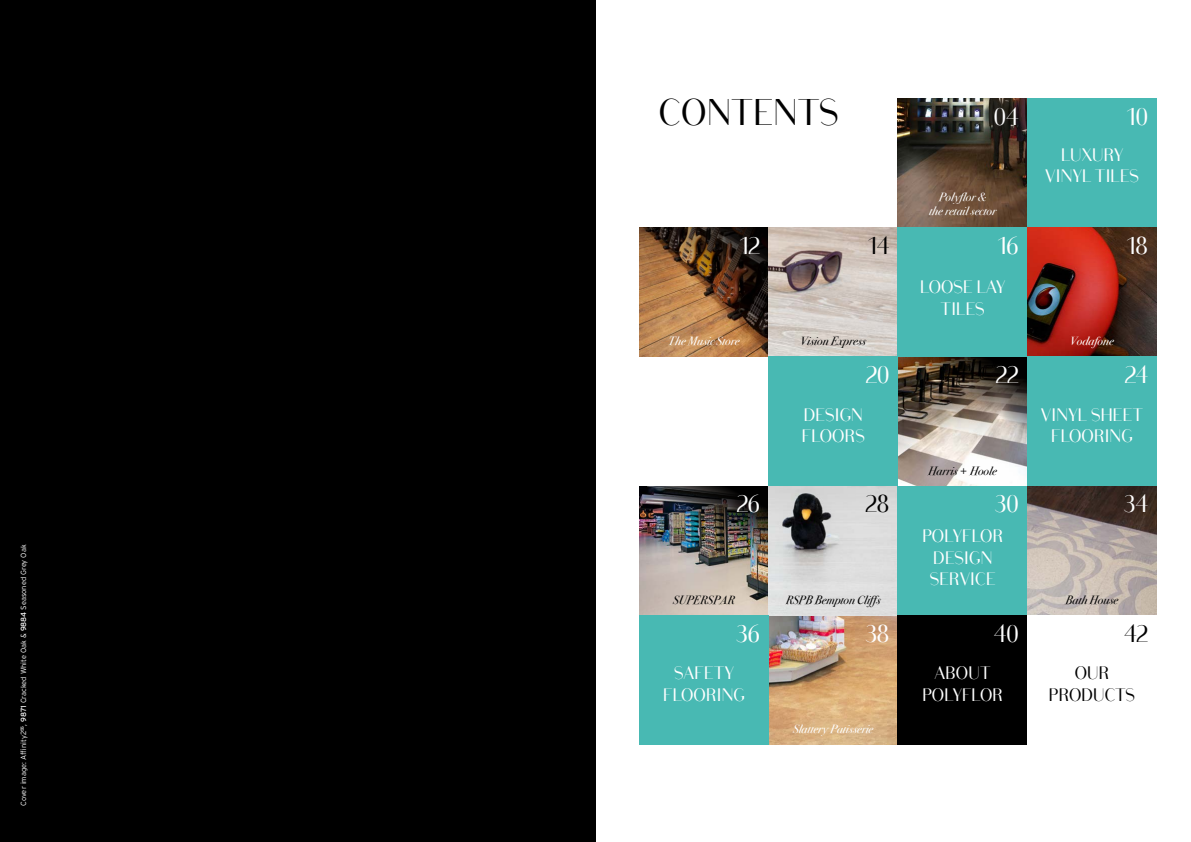
<style>
.page{position:relative;width:1191px;height:842px;background:#fff}
.page>*{position:absolute;margin:0;border:0;box-sizing:border-box;transform-origin:0 0}
.t1{font:37px "Bodoni Sans";color:#000}
.t2{font:24.3px "Bodoni Sans";color:#fff}
.t3{font:24.3px "Bodoni Sans";color:#000}
.t4{font:18px/21.6px "Bodoni Sans";color:#fff;text-align:center}
.t5{font:18px/21.6px "Bodoni Sans";color:#000;text-align:center}
.t6{font:italic 12px/14.4px "Bodoni Svty Two ITCTT";color:#fff;text-align:center}
.t7{font:italic 12px "Bodoni Svty Two ITCTT";color:#000}
.t8{font:300 7.5px "Interstate";color:#fff}
.s1{font-weight:400}
.s2{font-family:"Bodoni Sans";font-style:normal}
</style>
<div class="page">
<img style="left:897px;top:98px;width:130px;height:129px">
<img style="left:639px;top:486px;width:129px;height:129px">
<svg style="left:897px;top:357px;width:130px;height:129px;background:#8d857d"></svg>
<svg style="left:639px;top:227px;width:129px;height:130px;background:#7c5634"></svg>
<div style="left:0;top:0;width:595px;height:842px;background:#000"></div>
<div style="left:1027px;top:98px;width:129px;height:129px;background:#48b9b3"></div>
<img style="left:1027px;top:227px;width:129px;height:130px">
<img style="left:1027px;top:486px;width:129px;height:129px">
<svg style="left:768px;top:227px;width:129px;height:130px;background:#c5bcb5"></svg>
<div style="left:897px;top:227px;width:130px;height:130px;background:#48b9b3"></div>
<img style="left:768px;top:615px;width:129px;height:129px">
<svg style="left:768px;top:486px;width:129px;height:129px;background:#c6c6c6"></svg>
<div style="left:768px;top:357px;width:129px;height:129px;background:#48b9b3"></div>
<div style="left:1027px;top:357px;width:129px;height:129px;background:#48b9b3"></div>
<div style="left:897px;top:486px;width:130px;height:129px;background:#48b9b3"></div>
<div style="left:897px;top:615px;width:130px;height:129px;background:#000"></div>
<div style="left:639px;top:615px;width:129px;height:129px;background:#48b9b3"></div>
<p class="t8" style="left:19px;top:806px;width:263px;rotate:-90deg">Cover image: Affinity2<sup>55</sup>, <span class="s1">9871</span> Cracked White Oak &amp; <span class="s1">9884</span> Seasoned Grey Oak</p>
<h1 class="t1" style="left:658px;top:91px;width:182px">CONTENTS</h1>
<h2 class="t2" style="left:994px;top:102px;width:26px">04</h2>
<h2 class="t2" style="left:1126px;top:102px;width:23px">10</h2>
<p class="t6" style="left:929px;top:189px;width:69px">Polyflor &amp;<br>the retail sector</p>
<p class="t4" style="left:1045px;top:144px;width:95px">LUXURY<br>VINYL TILES</p>
<h2 class="t3" style="left:868px;top:232px;width:23px">14</h2>
<h2 class="t2" style="left:997px;top:231px;width:22px">16</h2>
<h2 class="t2" style="left:740px;top:232px;width:22px">12</h2>
<h2 class="t2" style="left:1126px;top:231px;width:23px">18</h2>
<p class="t6" style="left:668px;top:333px;width:73px">The Music Store</p>
<h2 class="t2" style="left:736px;top:490px;width:25px">26</h2>
<p class="t4" style="left:920px;top:277px;width:86px">LOOSE LAY<br>TILES</p>
<p class="t7" style="left:800px;top:331px;width:67px">Vision Express</p>
<p class="t6" style="left:1070px;top:333px;width:45px">Vodafone</p>
<h2 class="t2" style="left:865px;top:361px;width:25px">20</h2>
<h2 class="t2" style="left:996px;top:361px;width:24px">22</h2>
<h2 class="t2" style="left:1125px;top:361px;width:24px">24</h2>
<p class="t4" style="left:801px;top:404px;width:65px;text-align:left">DESIGN<br>FLOORS</p>
<p class="t4" style="left:1040px;top:404px;width:104px">VINYL SHEET<br>FLOORING</p>
<h2 class="t3" style="left:865px;top:490px;width:25px">28</h2>
<p class="t7" style="left:928px;top:460px;width:70px">Harris <span class="s2">+</span> Hoole</p>
<h2 class="t2" style="left:994px;top:490px;width:25px">30</h2>
<h2 class="t2" style="left:1124px;top:490px;width:25px">34</h2>
<p class="t4" style="left:922px;top:526px;width:82px">POLYFLOR<br>DESIGN<br>SERVICE</p>
<p class="t7" style="left:673px;top:589px;width:63px">SUPERSPAR</p>
<p class="t7" style="left:785px;top:589px;width:96px">RSPB Bempton Cliffs</p>
<p class="t7" style="left:1065px;top:589px;width:54px">Bath House</p>
<h2 class="t2" style="left:736px;top:619px;width:25px">36</h2>
<h2 class="t2" style="left:865px;top:619px;width:25px">38</h2>
<h2 class="t2" style="left:994px;top:619px;width:26px">40</h2>
<h2 class="t3" style="left:1124px;top:619px;width:25px">42</h2>
<p class="t4" style="left:663px;top:663px;width:83px">SAFETY<br>FLOORING</p>
<p class="t4" style="left:922px;top:663px;width:82px">ABOUT<br>POLYFLOR</p>
<p class="t5" style="left:1048px;top:663px;width:88px">OUR<br>PRODUCTS</p>
<p class="t6" style="left:793px;top:721px;width:82px">Slattery Patisserie</p>
</div>
